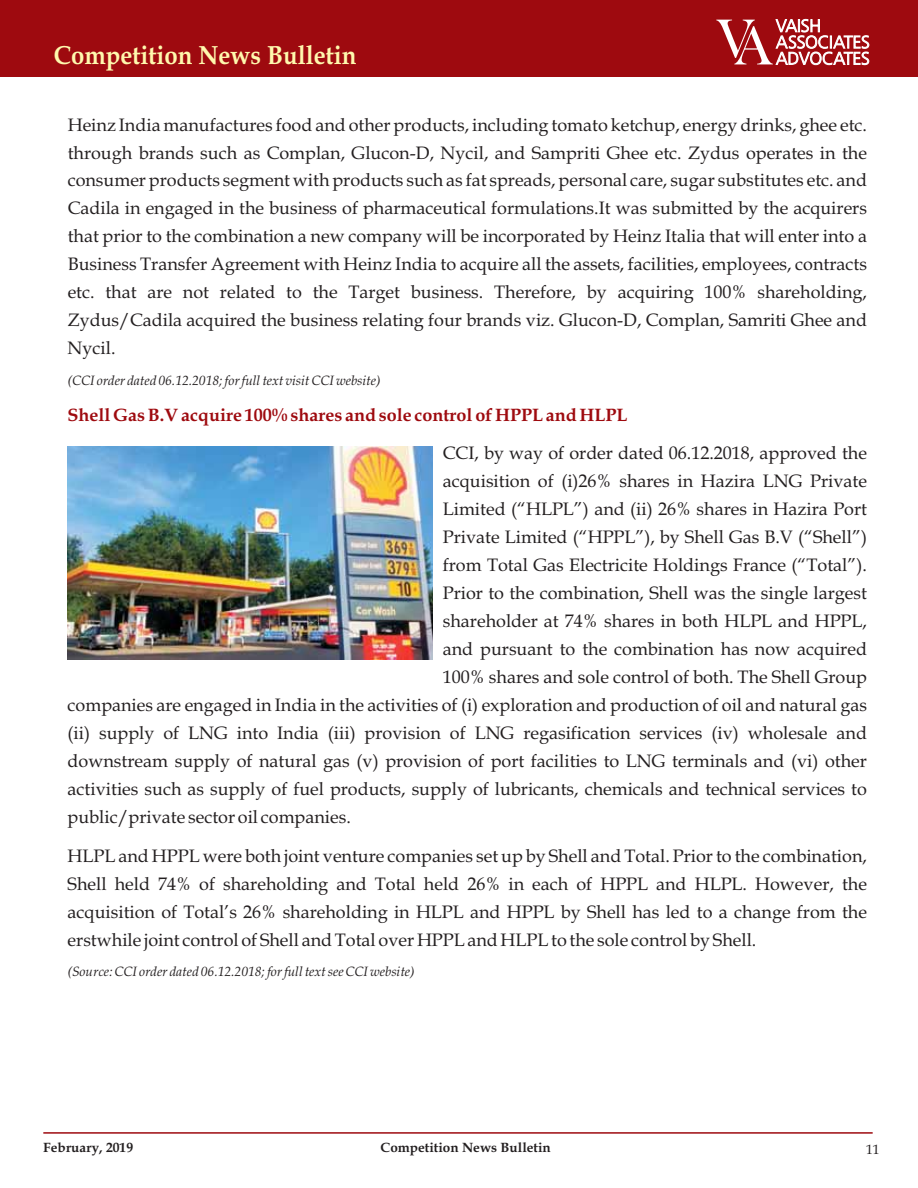
<style>
.page{position:relative;width:918px;height:1188px;background:#fff}
.page>*{position:absolute;margin:0;border:0;box-sizing:border-box;transform-origin:0 0}
.t1{font:700 26.25px "Book Antiqua";color:#fff9ae;scale:.91 1}
.t2{font:18px/27.9px "Book Antiqua";color:#231f20;text-align:justify}
.t3{font:700 18px "Book Antiqua";color:#9e0a0f}
.t4{font:italic 13.5px "Book Antiqua";color:#231f20}
.t5{font:700 13.5px "Book Antiqua";color:#231f20}
.t6{font:13.5px "Book Antiqua";color:#231f20}
</style>
<div class="page">
<div style="left:0;top:0;width:918px;height:77px;background:#9e0a0f"></div>
<hr style="left:43px;top:1132px;width:830px;height:2px;background:#9e0a0f">
<svg style="left:716px;top:19px;width:153px;height:46px"></svg>
<img style="left:67px;top:446px;width:365px;height:213px">
<h1 class="t1" style="left:54px;top:45px;width:334px">Competition News Bulletin</h1>
<p class="t2" style="left:68px;top:113px;width:801px">Heinz India manufactures food and other products, including tomato ketchup, energy drinks, ghee etc. through brands such as Complan, Glucon-D, Nycil, and Sampriti Ghee etc. Zydus operates in the consumer products segment with products such as fat spreads, personal care, sugar substitutes etc. and Cadila in engaged in the business of pharmaceutical formulations.It was submitted by the acquirers that prior to the combination a new company will be incorporated by Heinz Italia that will enter into a Business Transfer Agreement with Heinz India to acquire all the assets, facilities, employees, contracts etc. that are not related to the Target business. Therefore, by acquiring 100% shareholding, Zydus/Cadila acquired the business relating four brands viz. Glucon-D, Complan, Samriti Ghee and Nycil.</p>
<p class="t4" style="left:68px;top:375px;width:314px">(CCI order dated 06.12.2018; for full text visit CCI website)</p>
<p class="t3" style="left:68px;top:408px;width:561px">Shell Gas B.V acquire 100% shares and sole control of HPPL and HLPL</p>
<p class="t2" style="left:443px;top:441px;width:426px">CCI, by way of order dated 06.12.2018, approved the</p>
<p class="t2" style="left:443px;top:469px;width:426px">acquisition of (i)26% shares in Hazira LNG Private</p>
<p class="t2" style="left:443px;top:497px;width:426px">Limited (“HLPL”) and (ii) 26% shares in Hazira Port</p>
<p class="t2" style="left:443px;top:525px;width:426px">Private Limited (“HPPL”), by Shell Gas B.V (“Shell”)</p>
<p class="t2" style="left:443px;top:553px;width:426px">from Total Gas Electricite Holdings France (“Total”).</p>
<p class="t2" style="left:443px;top:581px;width:426px">Prior to the combination, Shell was the single largest</p>
<p class="t2" style="left:443px;top:609px;width:426px">shareholder at 74% shares in both HLPL and HPPL,</p>
<p class="t2" style="left:443px;top:637px;width:426px">and pursuant to the combination has now acquired</p>
<p class="t2" style="left:443px;top:665px;width:426px">100% shares and sole control of both. The Shell Group</p>
<p class="t2" style="left:68px;top:693px;width:801px">companies are engaged in India in the activities of (i) exploration and production of oil and natural gas</p>
<p class="t2" style="left:68px;top:721px;width:801px">(ii) supply of LNG into India (iii) provision of LNG regasification services (iv) wholesale and</p>
<p class="t2" style="left:68px;top:749px;width:801px">downstream supply of natural gas (v) provision of port facilities to LNG terminals and (vi) other</p>
<p class="t2" style="left:68px;top:777px;width:801px">activities such as supply of fuel products, supply of lubricants, chemicals and technical services to</p>
<p class="t2" style="left:68px;top:805px;width:285px">public/private sector oil companies.</p>
<p class="t2" style="left:68px;top:844px;width:801px">HLPL and HPPL were both joint venture companies set up by Shell and Total. Prior to the combination, Shell held 74% of shareholding and Total held 26% in each of HPPL and HLPL. However, the acquisition of Total’s 26% shareholding in HLPL and HPPL by Shell has led to a change from the erstwhile joint control of Shell and Total over HPPL and HLPL to the sole control by Shell.</p>
<p class="t4" style="left:68px;top:967px;width:349px">(Source: CCI order dated 06.12.2018; for full text see CCI website)</p>
<p class="t5" style="left:43px;top:1142px;width:91px">February, 2019</p>
<p class="t5" style="left:381px;top:1142px;width:172px">Competition News Bulletin</p>
<p class="t6" style="left:866px;top:1145px;width:15px">11</p>
</div>
